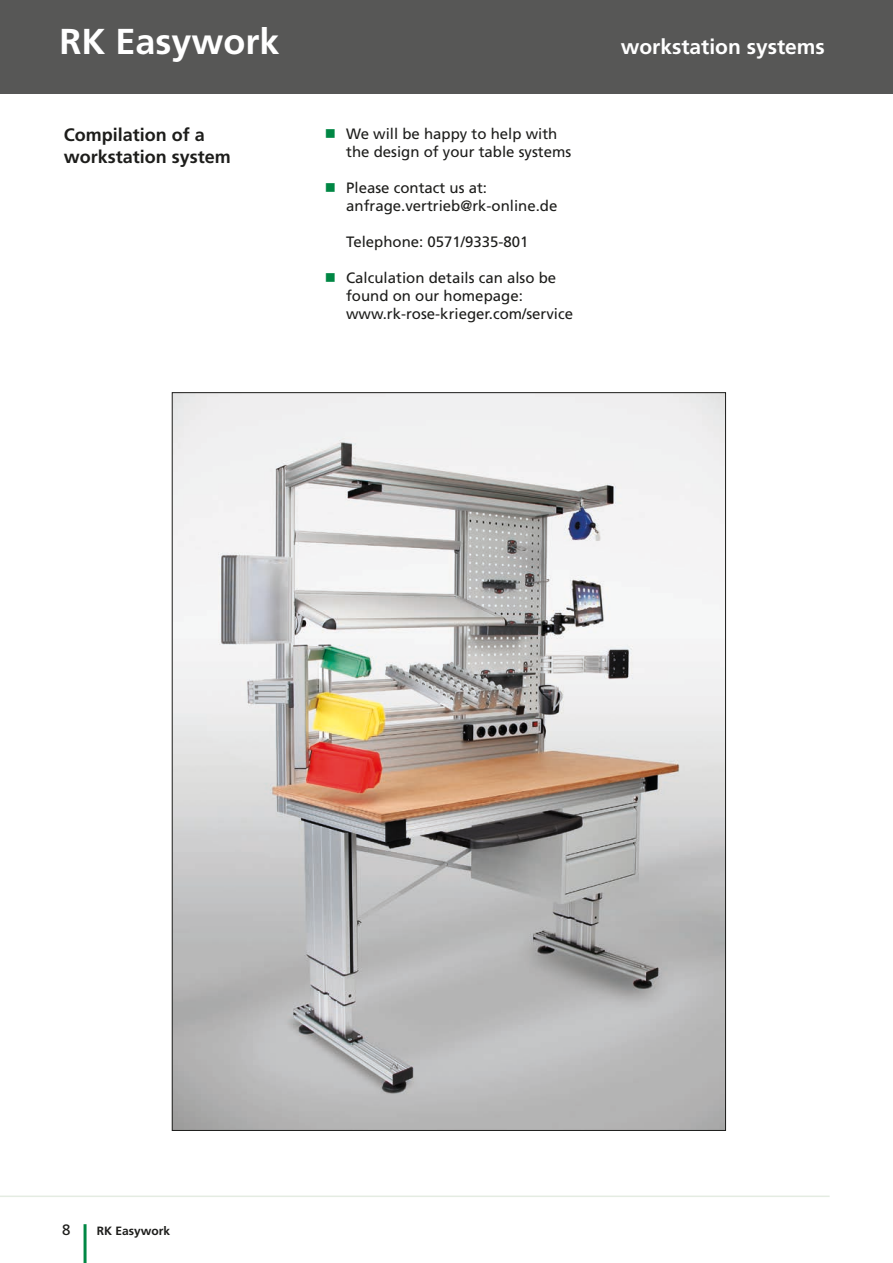
<style>
.page{position:relative;width:893px;height:1263px;background:#fff}
.page>*{position:absolute;margin:0;border:0;box-sizing:border-box;transform-origin:0 0}
.t1{font:700 36px "Frutiger";color:#fff}
.t2{font:700 21px "Frutiger";color:#fff}
.t3{font:700 18px/21.6px "Frutiger";color:#1d1d1b}
.t4{font:15px/18px "Frutiger";color:#1d1d1b}
.t5{font:700 12px "Frutiger";color:#1d1d1b}
</style>
<div class="page">
<div style="left:0;top:0;width:893px;height:94px;background:#575756"></div>
<hr style="left:84px;top:1224px;width:3px;height:39px;background:#008744">
<hr style="left:0;top:1195px;width:830px;height:2px;background:#e4ece2">
<img style="left:174px;top:394px;width:550px;height:735px">
<h1 class="t1" style="left:60px;top:20px;width:222px">RK Easywork</h1>
<h2 class="t2" style="left:621px;top:34px;width:206px">workstation systems</h2>
<p class="t3" style="left:64px;top:124px;width:169px">Compilation of a workstation system</p>
<p class="t4" style="left:346px;top:125px;width:227px">We will be happy to help with the design of your table systems</p>
<p class="t4" style="left:346px;top:179px;width:213px">Please contact us at: anfrage.vertrieb@rk-online.de</p>
<p class="t4" style="left:346px;top:233px;width:184px">Telephone: 0571/9335-801</p>
<p class="t4" style="left:346px;top:269px;width:228px">Calculation details can also be found on our homepage: www.rk-rose-krieger.com/service</p>
<p class="t4" style="left:62px;top:1221px;width:10px">8</p>
<p class="t5" style="left:97px;top:1224px;width:75px">RK Easywork</p>
</div>
